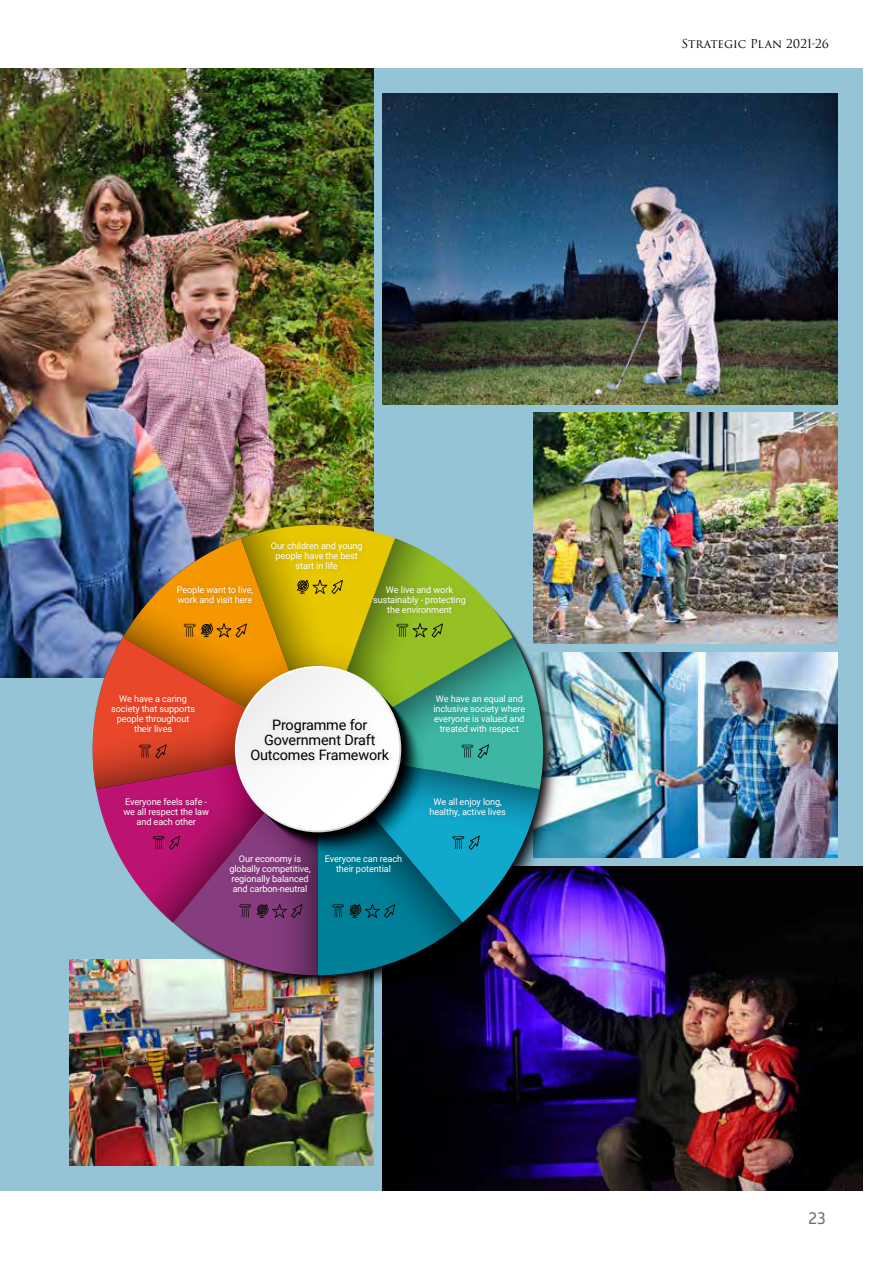
<style>
.page{position:relative;width:893px;height:1263px;background:#fff}
.page>*{position:absolute;margin:0;border:0;box-sizing:border-box;transform-origin:0 0}
.t1{font:16.5px "Ainslie Sans Con Med";color:#747269}
.t2{font:14.4px/15.1px "Roboto";letter-spacing:-.01em;color:#000;text-align:center}
.t3{font:12px "Trajan Pro 3";color:#000}
.t4{font:9.15px/10.1px "Roboto";letter-spacing:-.01em;color:#fff;text-align:center}
</style>
<div class="page">
<div style="left:0;top:68px;width:862px;height:1123px;background:#94c4d6"></div>
<img style="left:562px;top:652px;width:275px;height:205px">
<img style="left:382px;top:94px;width:455px;height:310px">
<img style="left:0;top:68px;width:373px;height:609px">
<img style="left:382px;top:866px;width:480px;height:325px">
<img style="left:533px;top:413px;width:304px;height:231px">
<img style="left:69px;top:960px;width:304px;height:205px">
<img style="left:93px;top:525px;width:450px;height:450px">
<h3 class="t3" style="left:682px;top:35px;width:149px">Strategic Plan 2021-26</h3>
<p class="t4" style="left:177px;top:584px;width:78px;text-align:left">People want to live, work and visit here</p>
<p class="t4" style="left:271px;top:540px;width:93px">Our children and young people have the best start in life</p>
<p class="t4" style="left:373px;top:584px;width:94px">We live and work sustainably - protecting the environment</p>
<p class="t4" style="left:111px;top:693px;width:86px">We have a caring society that supports people throughout their lives</p>
<p class="t4" style="left:433px;top:693px;width:93px">We have an equal and inclusive society where everyone is valued and treated with respect</p>
<h2 class="t2" style="left:250px;top:717px;width:140px">Programme for<br>Government Draft<br>Outcomes Framework</h2>
<p class="t4" style="left:123px;top:796px;width:87px">Everyone feels safe - we all respect the law and each other</p>
<p class="t4" style="left:429px;top:796px;width:78px">We all enjoy long, healthy, active lives</p>
<p class="t4" style="left:229px;top:853px;width:83px">Our economy is globally competitive, regionally balanced and carbon-neutral</p>
<p class="t4" style="left:325px;top:853px;width:79px">Everyone can reach their potential</p>
<h1 class="t1" style="left:809px;top:1208px;width:19px">23</h1>
</div>
